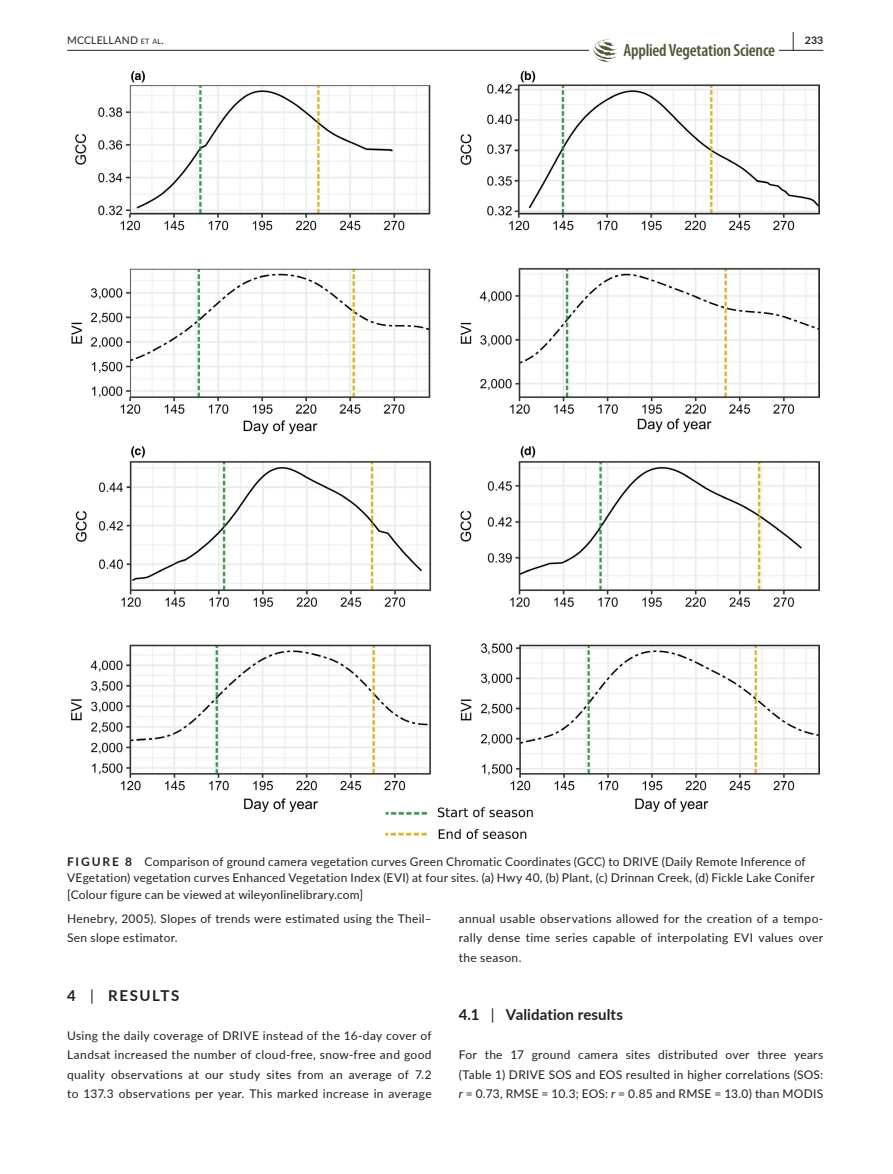
<style>
.page{position:relative;width:893px;height:1174px;background:#fff}
.page>*{position:absolute;margin:0;border:0;box-sizing:border-box;transform-origin:0 0}
.t1{font:600 condensed 17.7px "Myriad Pro";letter-spacing:-.01em;color:#535637}
.t2{font:700 15px "Lato";letter-spacing:.01em;color:#231f20}
.t3{font:700 15px "Lato";letter-spacing:.105em;color:#231f20}
.t4{font:12px/19.5px "Lato";letter-spacing:.015em;color:#231f20;text-align:justify}
.t5{font:10.5px "Lato";letter-spacing:.02em;color:#231f20}
.t6{font:700 10.5px "Lato";color:#231f20}
.s1{font-size:7.35px}
.s2{font-size:19.5px}
.s3{font-weight:700}
.s4{font-weight:400}
.s5{font-style:italic}
</style>
<div class="page">
<hr style="left:67px;top:50px;width:756px;height:1px;background:#231f20">
<div style="left:589px;top:39px;width:190px;height:23px;background:#fff"></div>
<svg style="left:594px;top:39px;width:24px;height:23px"></svg>
<img style="left:71px;top:72px;width:748px;height:766px">
<p class="t5" style="left:67px;top:33px;width:98px">MCCLELLAND <span class="s1">et al</span>.</p>
<h1 class="t1" style="left:623px;top:40px;width:153px">Applied Vegetation Science</h1>
<p class="t6" style="left:792px;top:33px;width:32px"><span class="s2">|</span> 233</p>
<p class="t4" style="left:67px;top:852px;width:749px;line-height:16.5px;text-align:left"><span class="s3">FIGURE 8</span> Comparison of ground camera vegetation curves Green Chromatic Coordinates (GCC) to DRIVE (Daily Remote Inference of<br>VEgetation) vegetation curves Enhanced Vegetation Index (EVI) at four sites. (a) Hwy 40, (b) Plant, (c) Drinnan Creek, (d) Fickle Lake Conifer [Colour figure can be viewed at wileyonlinelibrary.com]</p>
<p class="t4" style="left:67px;top:908px;width:366px">Henebry, 2005). Slopes of trends were estimated using the Theil–<br>Sen slope estimator.</p>
<p class="t3" style="left:67px;top:984px;width:114px">4 <span class="s4">|</span> RESULTS</p>
<p class="t4" style="left:67px;top:1025px;width:366px">Using the daily coverage of DRIVE instead of the 16-day cover of Landsat increased the number of cloud-free, snow-free and good quality observations at our study sites from an average of 7.2 to 137.3 observations per year. This marked increase in average</p>
<p class="t4" style="left:459px;top:908px;width:366px">annual usable observations allowed for the creation of a tempo&shy;rally dense time series capable of interpolating EVI values over the season.</p>
<p class="t2" style="left:459px;top:1003px;width:166px">4.1 <span class="s4">|</span> Validation results</p>
<p class="t4" style="left:459px;top:1044px;width:366px">For the 17 ground camera sites distributed over three years (Table 1) DRIVE SOS and EOS resulted in higher correlations (SOS: <span class="s5">r</span> = 0.73, RMSE = 10.3; EOS: <span class="s5">r</span> = 0.85 and RMSE = 13.0) than MODIS</p>
</div>
